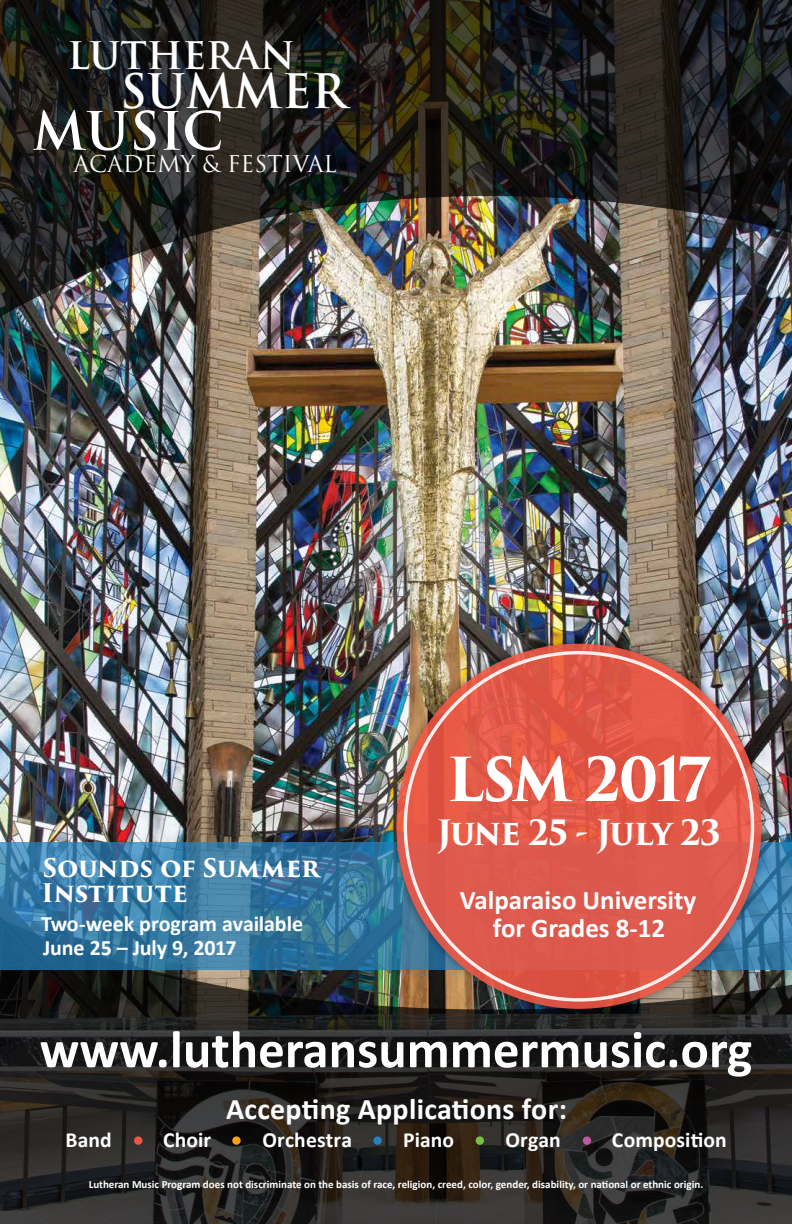
<style>
.page{position:relative;width:792px;height:1224px;background:#fff}
.page>*{position:absolute;margin:0;border:0;box-sizing:border-box;transform-origin:0 0}
.t1{font:700 59px "Trajan Pro 3";letter-spacing:-.055em;color:#fff;scale:.95 1}
.t2{font:700 53px "Calibri";color:#fff}
.t3{font:700 51.5px "Trajan Pro";letter-spacing:-.005em;color:#fff}
.t4{font:700 46.3px "Trajan Pro";color:#fff}
.t5{font:700 37px "Trajan Pro";color:#fff}
.t6{font:700 34px "Trajan Pro 3";letter-spacing:-.04em;color:#fff;scale:.95 1}
.t7{font:700 30px "Calibri";letter-spacing:.01em;color:#fff}
.t8{font:700 27px/27.6px "Calibri";color:#fff;text-align:center}
.t9{font:700 25px/25px "Trajan Pro 3";color:#fff}
.t10{font:22.5px "Trajan Pro";color:#fff}
.t11{font:700 22px/24px "Calibri";letter-spacing:-.005em;color:#fff}
.t12{font:700 21.6px "Calibri";letter-spacing:.005em;color:#fff}
.t13{font:700 11px "Calibri";color:#fff}
</style>
<div class="page">
<img style="left:0;top:322px;width:792px;height:520px">
<img style="left:0;top:0;width:792px;height:322px">
<svg style="left:0;top:970px;width:792px;height:254px;background:#242220"></svg>
<svg style="left:0;top:842px;width:792px;height:128px;background:#3678a1"></svg>
<div style="left:387px;top:634px;width:384px;height:384px;background:#000;opacity:.5"></div>
<svg style="left:396px;top:644px;width:366px;height:365px;background:#e05d4e"></svg>
<div style="left:134px;top:1136px;width:8px;height:9px;background:#f05644;border-radius:50%"></div>
<div style="left:232px;top:1136px;width:9px;height:9px;background:#f9a01b;border-radius:50%"></div>
<div style="left:373px;top:1136px;width:9px;height:9px;background:#2482bf;border-radius:50%"></div>
<div style="left:476px;top:1136px;width:8px;height:9px;background:#78c143;border-radius:50%"></div>
<div style="left:583px;top:1136px;width:8px;height:9px;background:#bb5aa2;border-radius:50%"></div>
<h3 class="t5" style="left:67px;top:33px;width:229px">LUTHERAN</h3>
<h3 class="t4" style="left:120px;top:63px;width:228px">SUMMER</h3>
<h3 class="t3" style="left:32px;top:99px;width:192px">MUSIC</h3>
<h3 class="t10" style="left:73px;top:150px;width:265px">ACADEMY &amp; FESTIVAL</h3>
<h3 class="t9" style="left:41px;top:856px;width:280px">Sounds of Summer<br>Institute</h3>
<h3 class="t11" style="left:41px;top:912px;width:263px">Two-week program available<br>June 25 – July 9, 2017</h3>
<h1 class="t1" style="left:447px;top:736px;width:279px">LSM 2017</h1>
<h3 class="t6" style="left:437px;top:807px;width:300px">June 25 - July 23</h3>
<h3 class="t8" style="left:460px;top:886px;width:238px">Valparaiso University for Grades 8-12</h3>
<h2 class="t2" style="left:40px;top:1016px;width:714px">www.lutheransummermusic.org</h2>
<h3 class="t7" style="left:226px;top:1090px;width:342px">Accepting Applications for:</h3>
<h3 class="t12" style="left:66px;top:1126px;width:48px">Band</h3>
<h3 class="t12" style="left:163px;top:1126px;width:50px">Choir</h3>
<h3 class="t12" style="left:262px;top:1126px;width:91px">Orchestra</h3>
<h3 class="t12" style="left:403px;top:1126px;width:52px">Piano</h3>
<h3 class="t12" style="left:505px;top:1126px;width:57px">Organ</h3>
<h3 class="t12" style="left:612px;top:1126px;width:116px">Composition</h3>
<p class="t13" style="left:89px;top:1177px;width:616px">Lutheran Music Program does not discriminate on the basis of race, religion, creed, color, gender, disability, or national or ethnic origin.</p>
</div>
